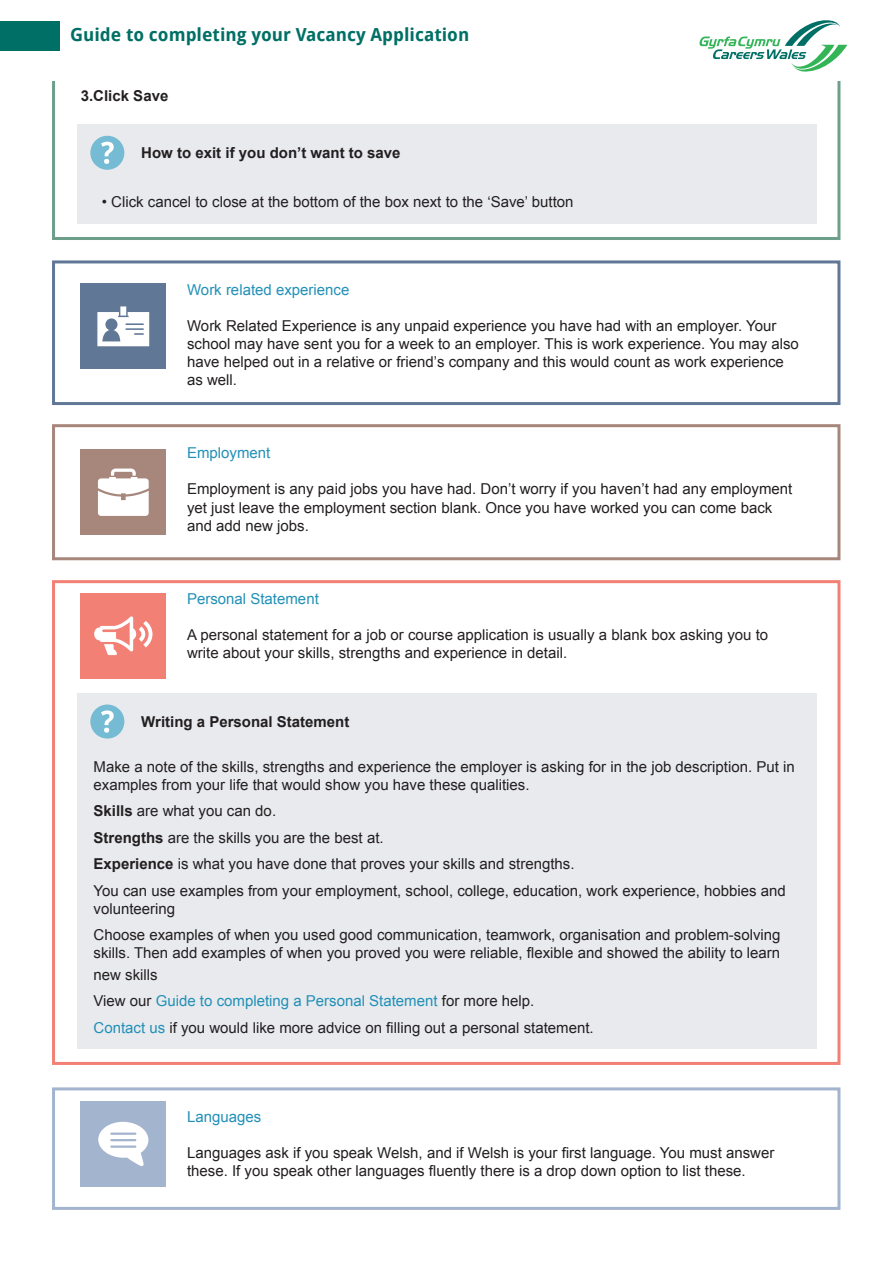
<style>
.page{position:relative;width:893px;height:1263px;background:#fff}
.page>*{position:absolute;margin:0;border:0;box-sizing:border-box;transform-origin:0 0}
.t1{font:700 18px "Droid Sans";color:#006f65}
.t2{font:15px/18px "Arial";color:#231f20}
.t3{font:700 15px "Arial";color:#231f20}
.t4{font:15px "Arial";color:#2290b7}
.s1{font-weight:700}
.s2{color:#2290b7}
</style>
<div class="page">
<svg style="left:52px;top:81px;width:788px;height:159px"></svg>
<div style="left:52px;top:260px;width:788px;height:145px;border:3px solid #607796"></div>
<div style="left:52px;top:424px;width:788px;height:136px;border:3px solid #a7867c"></div>
<div style="left:52px;top:580px;width:788px;height:485px;border:3px solid #f38075"></div>
<div style="left:77px;top:124px;width:739px;height:100px;background:#e8eaee"></div>
<div style="left:90px;top:136px;width:34px;height:34px;background:#75bbd3;border-radius:50%"></div>
<svg style="left:101px;top:142px;width:13px;height:22px"></svg>
<div style="left:81px;top:284px;width:85px;height:85px;background:#607796"></div>
<svg style="left:97px;top:306px;width:52px;height:40px"></svg>
<div style="left:81px;top:450px;width:85px;height:85px;background:#a7867c"></div>
<svg style="left:98px;top:468px;width:51px;height:48px"></svg>
<div style="left:81px;top:593px;width:85px;height:85px;background:#f38075"></div>
<svg style="left:94px;top:616px;width:58px;height:39px"></svg>
<div style="left:77px;top:693px;width:739px;height:355px;background:#e8eaee"></div>
<div style="left:90px;top:704px;width:34px;height:34px;background:#75bbd3;border-radius:50%"></div>
<svg style="left:101px;top:710px;width:13px;height:23px"></svg>
<svg style="left:699px;top:20px;width:148px;height:52px"></svg>
<div style="left:0;top:21px;width:60px;height:30px;background:#006f65"></div>
<div style="left:52px;top:1087px;width:788px;height:123px;border:3px solid #a3b4ce"></div>
<div style="left:81px;top:1101px;width:85px;height:85px;background:#a3b4ce"></div>
<svg style="left:98px;top:1121px;width:51px;height:45px"></svg>
<p class="t1" style="left:70px;top:23px;width:401px">Guide to completing your Vacancy Application</p>
<p class="t3" style="left:81px;top:86px;width:89px">3.Click Save</p>
<p class="t3" style="left:141px;top:143px;width:261px">How to exit if you don’t want to save</p>
<p class="t2" style="left:102px;top:193px;width:473px">• Click cancel to close at the bottom of the box next to the ‘Save’ button</p>
<p class="t4" style="left:187px;top:280px;width:164px">Work related experience</p>
<p class="t2" style="left:187px;top:317px;width:613px">Work Related Experience is any unpaid experience you have had with an employer. Your school may have sent you for a week to an employer. This is work experience. You may also have helped out in a relative or friend’s company and this would count as work experience as well.</p>
<p class="t4" style="left:187px;top:443px;width:85px">Employment</p>
<p class="t2" style="left:187px;top:480px;width:607px">Employment is any paid jobs you have had. Don’t worry if you haven’t had any employment yet just leave the employment section blank. Once you have worked you can come back and add new jobs.</p>
<p class="t4" style="left:187px;top:589px;width:133px">Personal Statement</p>
<p class="t2" style="left:187px;top:626px;width:583px">A personal statement for a job or course application is usually a blank box asking you to write about your skills, strengths and experience in detail.</p>
<p class="t3" style="left:141px;top:712px;width:210px">Writing a Personal Statement</p>
<p class="t2" style="left:94px;top:757px;width:703px">Make a note of the skills, strengths and experience the employer is asking for in the job description. Put in examples from your life that would show you have these qualities.</p>
<p class="t2" style="left:94px;top:798px;width:694px;line-height:26.5px"><span class="s1">Skills</span> are what you can do.<br><span class="s1">Strengths</span> are the skills you are the best at.<br><span class="s1">Experience</span> is what you have done that proves your skills and strengths.<br>You can use examples from your employment, school, college, education, work experience, hobbies and</p>
<p class="t2" style="left:94px;top:895px;width:688px;line-height:26.5px">volunteering<br>Choose examples of when you used good communication, teamwork, organisation and problem-solving</p>
<p class="t2" style="left:94px;top:942px;width:688px;line-height:21.6px">skills. Then add examples of when you proved you were reliable, flexible and showed the ability to learn new skills</p>
<p class="t2" style="left:94px;top:988px;width:502px;line-height:26.5px">View our <span class="s2">Guide to completing a Personal Statement</span> for more help.<br><span class="s2">Contact us</span> if you would like more advice on filling out a personal statement.</p>
<p class="t4" style="left:187px;top:1107px;width:76px">Languages</p>
<p class="t2" style="left:187px;top:1143px;width:589px">Languages ask if you speak Welsh, and if Welsh is your first language. You must answer these. If you speak other languages fluently there is a drop down option to list these.</p>
</div>
